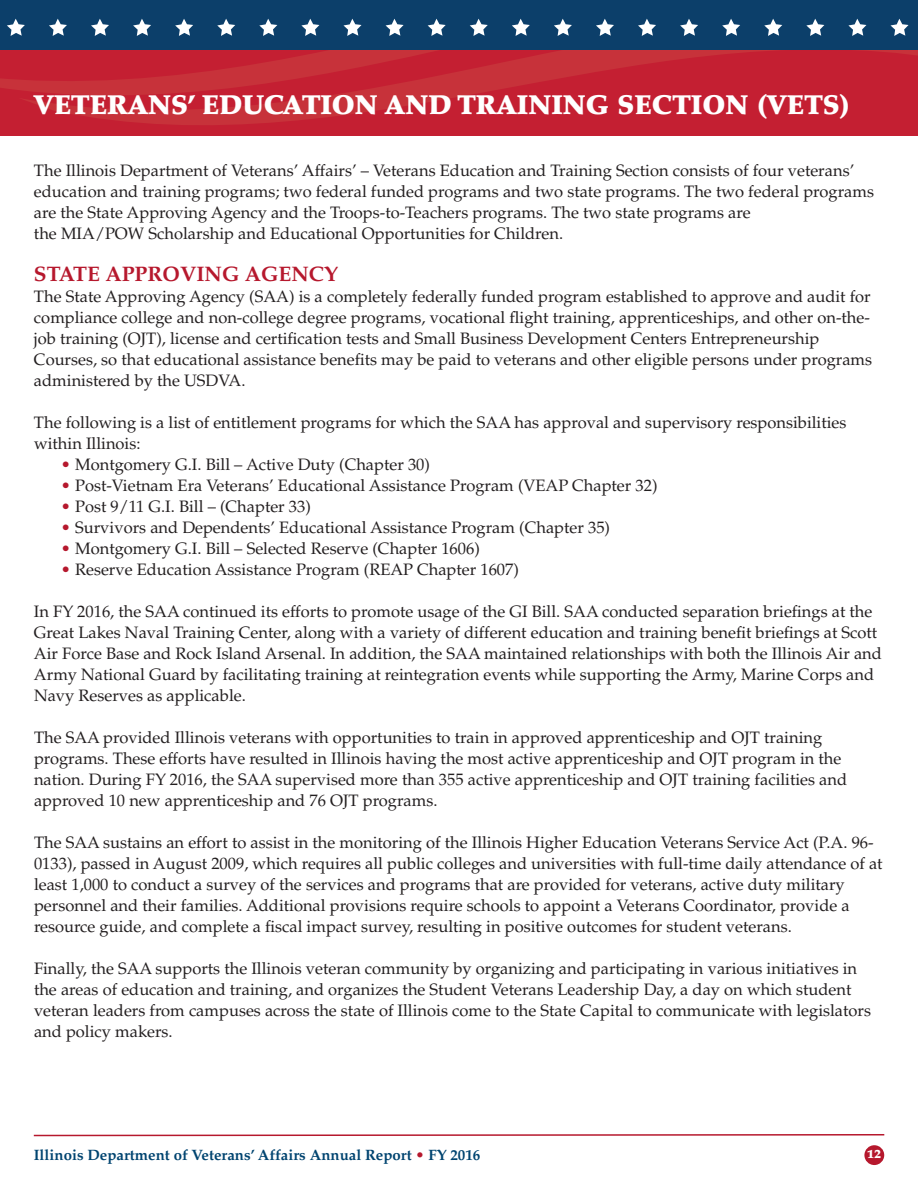
<style>
.page{position:relative;width:918px;height:1188px;background:#fff}
.page>*{position:absolute;margin:0;border:0;box-sizing:border-box;transform-origin:0 0}
.t1{font:900 27px "Palatino LT Std";color:#fff}
.t2{font:700 21px "Palatino LT Std";color:#b6182d}
.t3{font:16.5px/21px "Palatino LT Std";color:#231f20}
.t4{font:700 15px "Palatino LT Std";color:#014470}
.t5{font:900 12px "Palatino LT Std";color:#fff}
.s1{color:#b6182d}
</style>
<div class="page">
<svg style="left:33px;top:1134px;width:852px;height:3px"></svg>
<div style="left:864px;top:1145px;width:20px;height:20px;background:#b6182d;border-radius:50%"></div>
<svg style="left:18px;top:50px;width:900px;height:85px;background:#c42334"></svg>
<div style="left:0;top:0;width:918px;height:50px;background:#0c3f6a"></div>
<svg style="left:7px;top:19px;width:18px;height:17px"></svg>
<svg style="left:49px;top:19px;width:18px;height:17px"></svg>
<svg style="left:91px;top:19px;width:18px;height:17px"></svg>
<svg style="left:133px;top:19px;width:18px;height:17px"></svg>
<svg style="left:175px;top:19px;width:18px;height:17px"></svg>
<svg style="left:217px;top:19px;width:18px;height:17px"></svg>
<svg style="left:259px;top:19px;width:18px;height:17px"></svg>
<svg style="left:301px;top:19px;width:18px;height:17px"></svg>
<svg style="left:344px;top:19px;width:18px;height:17px"></svg>
<svg style="left:386px;top:19px;width:18px;height:17px"></svg>
<svg style="left:428px;top:19px;width:18px;height:17px"></svg>
<svg style="left:470px;top:19px;width:18px;height:17px"></svg>
<svg style="left:512px;top:19px;width:18px;height:17px"></svg>
<svg style="left:554px;top:19px;width:18px;height:17px"></svg>
<svg style="left:596px;top:19px;width:18px;height:17px"></svg>
<svg style="left:638px;top:19px;width:18px;height:17px"></svg>
<svg style="left:680px;top:19px;width:18px;height:17px"></svg>
<svg style="left:722px;top:19px;width:18px;height:17px"></svg>
<svg style="left:764px;top:19px;width:18px;height:17px"></svg>
<svg style="left:806px;top:19px;width:18px;height:17px"></svg>
<svg style="left:848px;top:19px;width:18px;height:17px"></svg>
<svg style="left:891px;top:19px;width:18px;height:17px"></svg>
<h1 class="t1" style="left:34px;top:94px;width:818px">VETERANS’ EDUCATION AND TRAINING SECTION (VETS)</h1>
<p class="t3" style="left:34px;top:162px;width:842px">The Illinois Department of Veterans’ Affairs’ – Veterans Education and Training Section consists of four veterans’ education and training programs; two federal funded programs and two state programs. The two federal programs are the State Approving Agency and the Troops-to-Teachers programs. The two state programs are<br>the MIA/POW Scholarship and Educational Opportunities for Children.</p>
<p class="t2" style="left:34px;top:266px;width:306px">STATE APPROVING AGENCY</p>
<p class="t3" style="left:34px;top:288px;width:840px">The State Approving Agency (SAA) is a completely federally funded program established to approve and audit for compliance college and non-college degree programs, vocational flight training, apprenticeships, and other on-the&shy;job training (OJT), license and certification tests and Small Business Development Centers Entrepreneurship Courses, so that educational assistance benefits may be paid to veterans and other eligible persons under programs administered by the USDVA.</p>
<p class="t3" style="left:34px;top:414px;width:814px">The following is a list of entitlement programs for which the SAA has approval and supervisory responsibilities within Illinois:</p>
<p class="t3" style="left:61px;top:456px;width:371px"><span class="s1">•</span> Montgomery G.I. Bill – Active Duty (Chapter 30)</p>
<p class="t3" style="left:61px;top:477px;width:598px"><span class="s1">•</span> Post-Vietnam Era Veterans’ Educational Assistance Program (VEAP Chapter 32)</p>
<p class="t3" style="left:61px;top:498px;width:251px"><span class="s1">•</span> Post 9/11 G.I. Bill – (Chapter 33)</p>
<p class="t3" style="left:61px;top:519px;width:551px"><span class="s1">•</span> Survivors and Dependents’ Educational Assistance Program (Chapter 35)</p>
<p class="t3" style="left:61px;top:540px;width:420px"><span class="s1">•</span> Montgomery G.I. Bill – Selected Reserve (Chapter 1606)</p>
<p class="t3" style="left:61px;top:561px;width:459px"><span class="s1">•</span> Reserve Education Assistance Program (REAP Chapter 1607)</p>
<p class="t3" style="left:34px;top:603px;width:849px">In FY 2016, the SAA continued its efforts to promote usage of the GI Bill. SAA conducted separation briefings at the Great Lakes Naval Training Center, along with a variety of different education and training benefit briefings at Scott Air Force Base and Rock Island Arsenal. In addition, the SAA maintained relationships with both the Illinois Air and Army National Guard by facilitating training at reintegration events while supporting the Army, Marine Corps and Navy Reserves as applicable.</p>
<p class="t3" style="left:34px;top:729px;width:815px">The SAA provided Illinois veterans with opportunities to train in approved apprenticeship and OJT training programs. These efforts have resulted in Illinois having the most active apprenticeship and OJT program in the nation. During FY 2016, the SAA supervised more than 355 active apprenticeship and OJT training facilities and approved 10 new apprenticeship and 76 OJT programs.</p>
<p class="t3" style="left:34px;top:834px;width:850px">The SAA sustains an effort to assist in the monitoring of the Illinois Higher Education Veterans Service Act (P.A. 96- 0133), passed in August 2009, which requires all public colleges and universities with full-time daily attendance of at least 1,000 to conduct a survey of the services and programs that are provided for veterans, active duty military personnel and their families. Additional provisions require schools to appoint a Veterans Coordinator, provide a resource guide, and complete a fiscal impact survey, resulting in positive outcomes for student veterans.</p>
<p class="t3" style="left:34px;top:960px;width:839px">Finally, the SAA supports the Illinois veteran community by organizing and participating in various initiatives in the areas of education and training, and organizes the Student Veterans Leadership Day, a day on which student veteran leaders from campuses across the state of Illinois come to the State Capital to communicate with legislators and policy makers.</p>
<p class="t4" style="left:34px;top:1149px;width:448px">Illinois Department of Veterans’ Affairs Annual Report <span class="s1">•</span> FY 2016</p>
<p class="t5" style="left:867px;top:1149px;width:16px">12</p>
</div>
